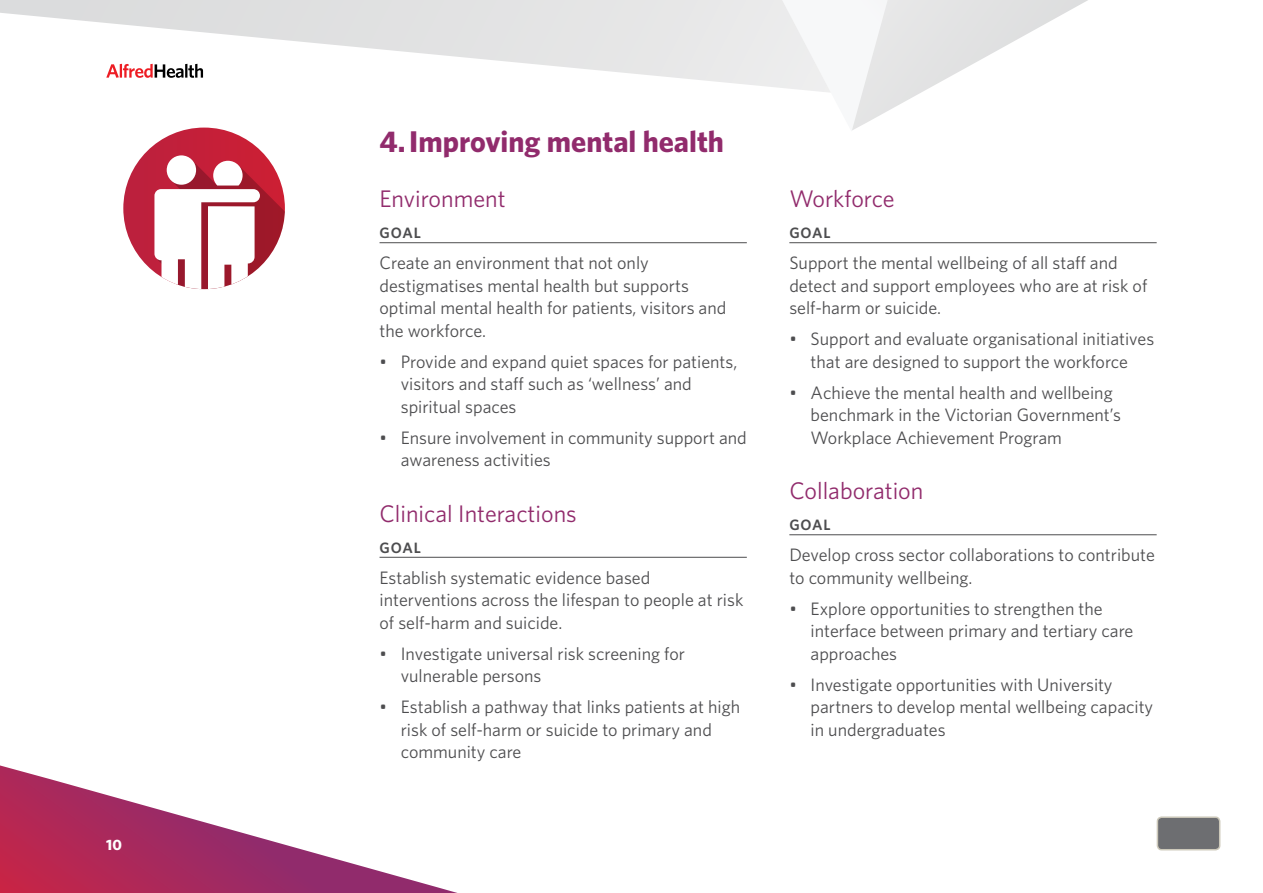
<style>
.page{position:relative;width:1263px;height:893px;background:#fff}
.page>*{position:absolute;margin:0;border:0;box-sizing:border-box;transform-origin:0 0}
.t1{font:700 30px "Whitney";color:#912b6c}
.t2{font:24px "Whitney";color:#912b6c}
.t3{font:18px/22.5px "Whitney";color:#4d4d4f}
.t4{font:600 15px "Whitney";letter-spacing:.06em;color:#4d4d4f}
.t5{font:700 15px "Whitney";color:#fff}
</style>
<div class="page">
<svg style="left:1035px;top:0;width:53px;height:30px"></svg>
<svg style="left:852px;top:0;width:183px;height:130px"></svg>
<svg style="left:0;top:0;width:830px;height:92px"></svg>
<svg style="left:0;top:765px;width:457px;height:128px"></svg>
<svg style="left:106px;top:64px;width:97px;height:14px"></svg>
<div style="left:1157px;top:817px;width:63px;height:33px;background:#6d6e71;border-radius:4px"></div>
<div style="left:1157px;top:816px;width:63px;height:34px;border:2px solid #cdc9ba;border-radius:4px"></div>
<hr style="left:379px;top:242px;width:368px;height:1px;background:#4d4d4f">
<hr style="left:379px;top:557px;width:368px;height:1px;background:#4d4d4f">
<hr style="left:789px;top:242px;width:368px;height:1px;background:#4d4d4f">
<hr style="left:789px;top:534px;width:368px;height:1px;background:#4d4d4f">
<div style="left:123px;top:128px;width:162px;height:161px;background:#bf203c;border-radius:81px"></div>
<svg style="left:167px;top:155px;width:29px;height:30px"></svg>
<svg style="left:154px;top:160px;width:131px;height:129px"></svg>
<p class="t5" style="left:106px;top:835px;width:17px">10</p>
<h1 class="t1" style="left:379px;top:121px;width:346px">4.Improving mental health</h1>
<h2 class="t2" style="left:379px;top:183px;width:128px">Environment</h2>
<p class="t4" style="left:379px;top:223px;width:43px">GOAL</p>
<p class="t3" style="left:379px;top:251px;width:348px">Create an environment that not only destigmatises mental health but supports optimal mental health for patients, visitors and the workforce.</p>
<p class="t3" style="left:401px;top:350px;width:338px;text-indent:-21px">• Provide and expand quiet spaces for patients, visitors and staff such as ‘wellness’ and spiritual spaces</p>
<p class="t3" style="left:401px;top:426px;width:347px;text-indent:-21px">• Ensure involvement in community support and awareness activities</p>
<h2 class="t2" style="left:379px;top:497px;width:199px">Clinical Interactions</h2>
<p class="t4" style="left:379px;top:537px;width:43px">GOAL</p>
<p class="t3" style="left:379px;top:566px;width:365px">Establish systematic evidence based interventions across the lifespan to people at risk of self-harm and suicide.</p>
<p class="t3" style="left:401px;top:642px;width:286px;text-indent:-21px">• Investigate universal risk screening for vulnerable persons</p>
<p class="t3" style="left:401px;top:695px;width:341px;text-indent:-21px">• Establish a pathway that links patients at high risk of self-harm or suicide to primary and community care</p>
<h2 class="t2" style="left:789px;top:183px;width:107px">Workforce</h2>
<p class="t4" style="left:789px;top:223px;width:43px">GOAL</p>
<p class="t3" style="left:789px;top:251px;width:359px">Support the mental wellbeing of all staff and detect and support employees who are at risk of self-harm or suicide.</p>
<p class="t3" style="left:789px;top:327px;width:366px;text-align:center">• Support and evaluate organisational initiatives that are designed to support the workforce</p>
<p class="t3" style="left:811px;top:381px;width:312px;text-indent:-21px">• Achieve the mental health and wellbeing benchmark in the Victorian Government’s<br>Workplace Achievement Program</p>
<h2 class="t2" style="left:789px;top:475px;width:136px">Collaboration</h2>
<p class="t4" style="left:789px;top:515px;width:43px">GOAL</p>
<p class="t3" style="left:789px;top:543px;width:367px">Develop cross sector collaborations to contribute to community wellbeing.</p>
<p class="t3" style="left:811px;top:597px;width:324px;text-indent:-21px">• Explore opportunities to strengthen the interface between primary and tertiary care approaches</p>
<p class="t3" style="left:811px;top:673px;width:344px;text-indent:-21px">• Investigate opportunities with University partners to develop mental wellbeing capacity in undergraduates</p>
</div>
